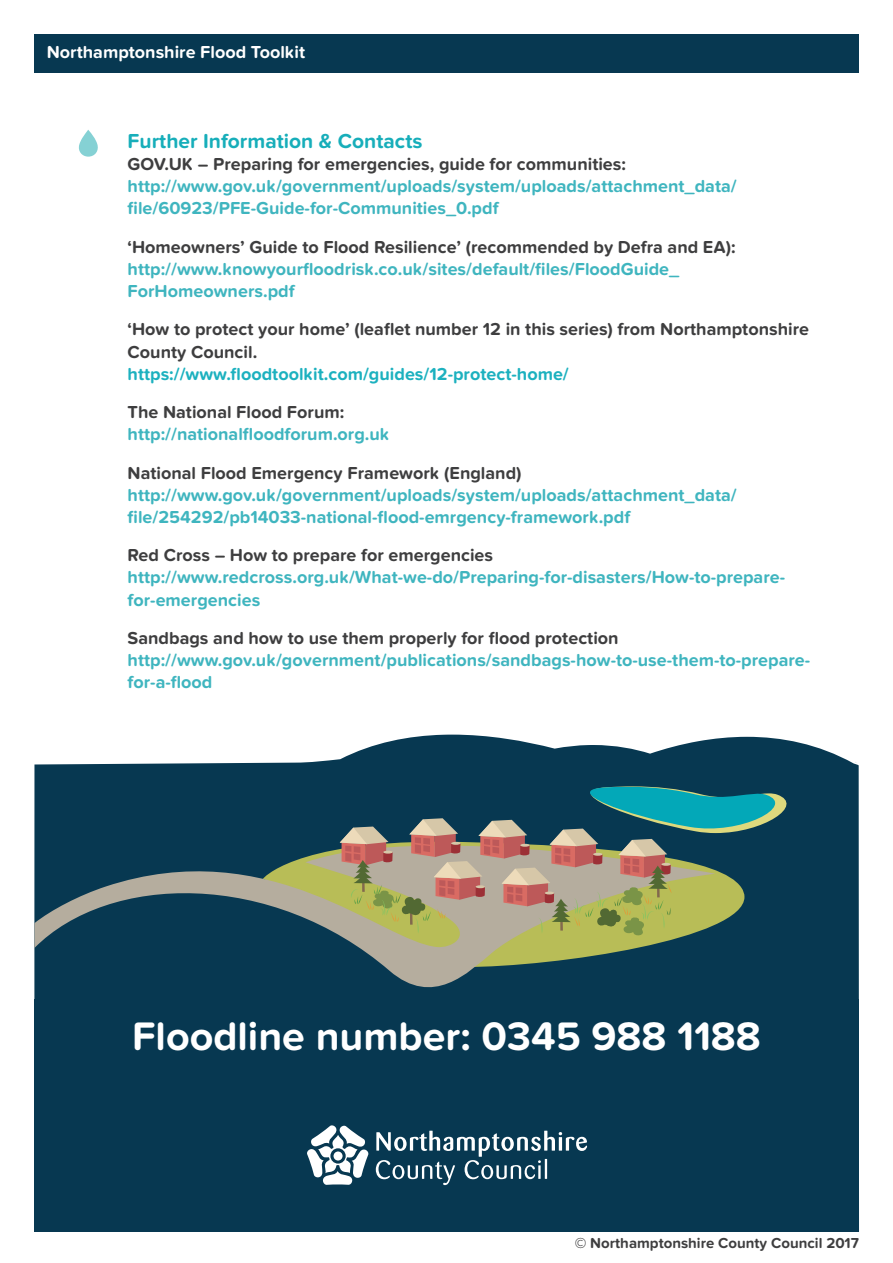
<style>
.page{position:relative;width:893px;height:1263px;background:#fff}
.page>*{position:absolute;margin:0;border:0;box-sizing:border-box;transform-origin:0 0}
.body{font:700 41.25px "Proxima Nova Soft";color:#fff}
.body-2{font:700 21px "Proxima Nova Soft";color:#17aeba}
.body-3{font:700 18px/22px "Proxima Nova Soft";color:#3fb5bf}
.body-4{font:700 18px/22px "Proxima Nova Soft";color:#3e3e3f}
.body-5{font:700 18px "Proxima Nova Soft";color:#1cb1bf}
.t1{font:700 18px "Proxima Nova Soft";color:#fff}
.t2{font:700 15px "Proxima Nova Soft";color:#3e3e3f}
</style>
<div class="page">
<div style="left:34px;top:34px;width:825px;height:38px;background:#073851"></div>
<svg style="left:34px;top:735px;width:825px;height:264px;fill:#073851"></svg>
<svg style="left:34px;top:819px;width:681px;height:180px;background:#2e535d"></svg>
<svg style="left:340px;top:786px;width:457px;height:151px;background:#6a7d6e"></svg>
<svg style="left:78px;top:130px;width:20px;height:27px"></svg>
<svg style="left:601px;top:765px;width:32px;height:10px"></svg>
<div style="left:34px;top:999px;width:825px;height:230px;background:#073851"></div>
<svg style="left:307px;top:1125px;width:62px;height:60px"></svg>
<svg style="left:376px;top:1131px;width:211px;height:54px"></svg>
<hr style="left:545px;top:1159px;width:2px;height:20px;background:#fff">
<p class="t1" style="left:47px;top:41px;width:260px">Northamptonshire Flood Toolkit</p>
<p class="body-2" style="left:128px;top:129px;width:296px">Further Information &amp; Contacts</p>
<p class="body-4" style="left:128px;top:153px;width:500px">GOV.UK – Preparing for emergencies, guide for communities:</p>
<p class="body-3" style="left:128px;top:176px;width:611px">http://www.gov.uk/government/uploads/system/uploads/attachment_data/ file/60923/PFE-Guide-for-Communities_0.pdf</p>
<p class="body-4" style="left:128px;top:236px;width:609px">‘Homeowners’ Guide to Flood Resilience’ (recommended by Defra and EA):</p>
<p class="body-3" style="left:128px;top:258px;width:553px">http://www.knowyourfloodrisk.co.uk/sites/default/files/FloodGuide_<br>ForHomeowners.pdf</p>
<p class="body-4" style="left:128px;top:319px;width:683px">‘How to protect your home’ (leaflet number 12 in this series) from Northamptonshire<br>County Council.</p>
<p class="body-5" style="left:128px;top:363px;width:443px">https://www.floodtoolkit.com/guides/12-protect-home/</p>
<p class="body-4" style="left:128px;top:401px;width:218px">The National Flood Forum:</p>
<p class="body-3" style="left:128px;top:423px;width:264px">http://nationalfloodforum.org.uk</p>
<p class="body-4" style="left:128px;top:462px;width:396px">National Flood Emergency Framework (England)</p>
<p class="body-3" style="left:128px;top:484px;width:611px">http://www.gov.uk/government/uploads/system/uploads/attachment_data/ file/254292/pb14033-national-flood-emrgency-framework.pdf</p>
<p class="body-4" style="left:128px;top:545px;width:367px">Red Cross – How to prepare for emergencies</p>
<p class="body-3" style="left:128px;top:567px;width:659px">http://www.redcross.org.uk/What-we-do/Preparing-for-disasters/How-to-prepare&shy;for-emergencies</p>
<p class="body-4" style="left:128px;top:627px;width:493px">Sandbags and how to use them properly for flood protection</p>
<p class="body-3" style="left:128px;top:649px;width:684px">http://www.gov.uk/government/publications/sandbags-how-to-use-them-to-prepare&shy;for-a-flood</p>
<p class="body" style="left:132px;top:1012px;width:630px">Floodline number: 0345 988 1188</p>
<p class="t2" style="left:575px;top:1234px;width:286px">© Northamptonshire County Council 2017</p>
</div>
